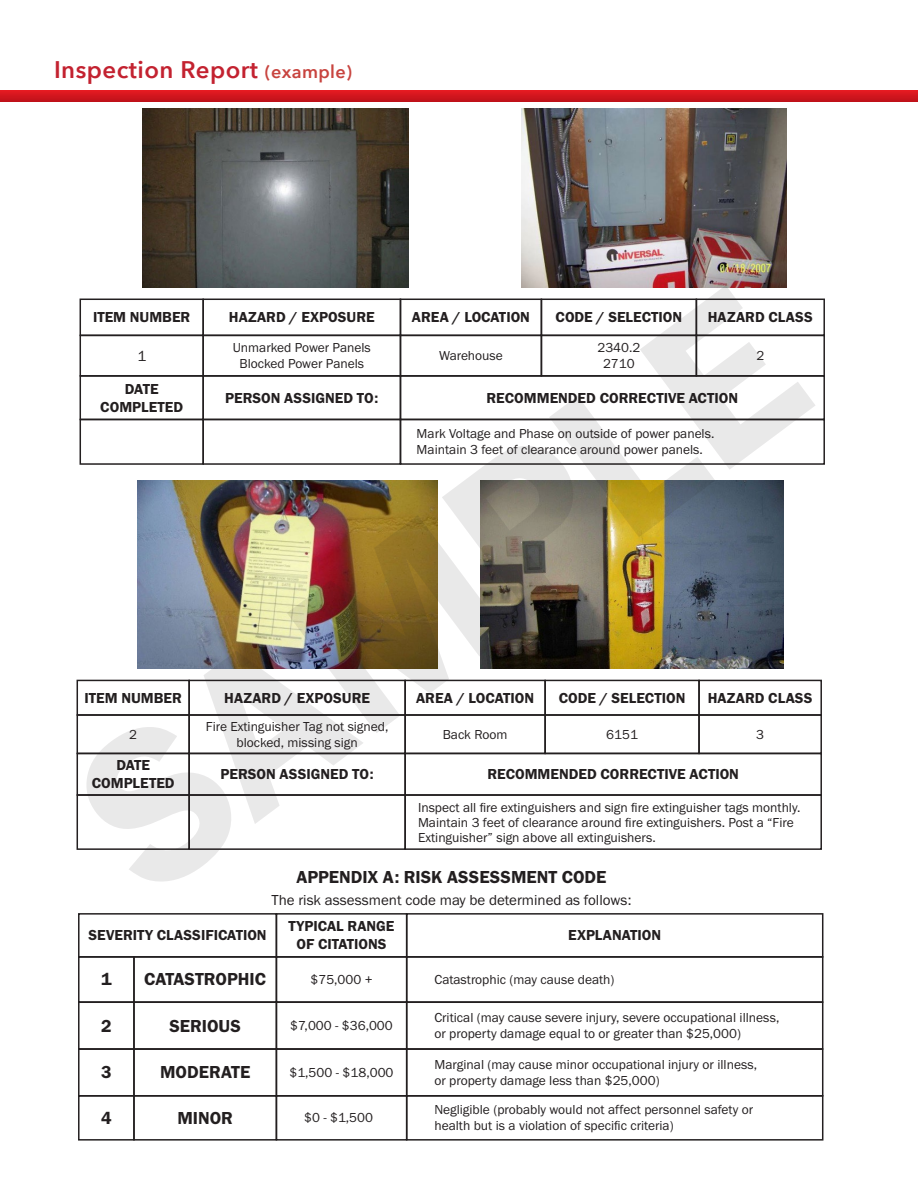
<style>
.page{position:relative;width:918px;height:1188px;background:#fff}
.page>*{position:absolute;margin:0;border:0;box-sizing:border-box;transform-origin:0 0}
.t1{font:225px "Franklin Gothic URW Dem";color:#231f20}
.t2{font:600 24px "Avenir Next";letter-spacing:.02em;color:#c32230}
.t3{font:18px "Franklin Gothic URW Dem";color:#231f20}
.t4{font:15px "Franklin Gothic URW Dem";color:#231f20}
.t5{font:15px "Franklin Gothic URW Boo";color:#231f20}
.t6{font:13.5px/15px "Franklin Gothic URW Boo";color:#231f20;text-align:center}
.s1{font-size:18px;color:#c8443f}
</style>
<div class="page">
<div style="left:80px;top:299px;width:124px;height:37px;border:2px solid #231f20"></div>
<div style="left:202px;top:299px;width:199px;height:37px;border:2px solid #231f20"></div>
<div style="left:400px;top:299px;width:142px;height:37px;border:2px solid #231f20"></div>
<div style="left:541px;top:299px;width:156px;height:37px;border:2px solid #231f20"></div>
<div style="left:696px;top:299px;width:129px;height:37px;border:2px solid #231f20"></div>
<div style="left:80px;top:335px;width:124px;height:42px;border:2px solid #231f20"></div>
<div style="left:80px;top:375px;width:124px;height:45px;border:2px solid #231f20"></div>
<div style="left:80px;top:419px;width:124px;height:46px;border:2px solid #231f20"></div>
<div style="left:202px;top:335px;width:199px;height:42px;border:2px solid #231f20"></div>
<div style="left:400px;top:335px;width:142px;height:42px;border:2px solid #231f20"></div>
<div style="left:541px;top:335px;width:156px;height:42px;border:2px solid #231f20"></div>
<div style="left:696px;top:335px;width:129px;height:42px;border:2px solid #231f20"></div>
<div style="left:202px;top:375px;width:199px;height:45px;border:2px solid #231f20"></div>
<div style="left:400px;top:375px;width:425px;height:45px;border:2px solid #231f20"></div>
<div style="left:202px;top:419px;width:199px;height:46px;border:2px solid #231f20"></div>
<div style="left:400px;top:419px;width:425px;height:46px;border:2px solid #231f20"></div>
<div style="left:77px;top:680px;width:113px;height:36px;border:2px solid #231f20"></div>
<div style="left:188px;top:680px;width:218px;height:36px;border:2px solid #231f20"></div>
<div style="left:404px;top:680px;width:142px;height:36px;border:2px solid #231f20"></div>
<div style="left:544px;top:680px;width:156px;height:36px;border:2px solid #231f20"></div>
<div style="left:698px;top:680px;width:124px;height:36px;border:2px solid #231f20"></div>
<div style="left:77px;top:714px;width:113px;height:40px;border:2px solid #231f20"></div>
<div style="left:77px;top:753px;width:113px;height:43px;border:2px solid #231f20"></div>
<div style="left:77px;top:794px;width:113px;height:56px;border:2px solid #231f20"></div>
<div style="left:188px;top:714px;width:218px;height:40px;border:2px solid #231f20"></div>
<div style="left:404px;top:714px;width:142px;height:40px;border:2px solid #231f20"></div>
<div style="left:544px;top:714px;width:156px;height:40px;border:2px solid #231f20"></div>
<div style="left:698px;top:714px;width:124px;height:40px;border:2px solid #231f20"></div>
<div style="left:188px;top:753px;width:218px;height:43px;border:2px solid #231f20"></div>
<div style="left:404px;top:753px;width:418px;height:43px;border:2px solid #231f20"></div>
<div style="left:188px;top:794px;width:218px;height:56px;border:2px solid #231f20"></div>
<div style="left:404px;top:794px;width:418px;height:56px;border:2px solid #231f20"></div>
<div style="left:78px;top:913px;width:199px;height:45px;border:2px solid #231f20"></div>
<div style="left:276px;top:913px;width:131px;height:45px;border:2px solid #231f20"></div>
<div style="left:406px;top:913px;width:417px;height:45px;border:2px solid #231f20"></div>
<div style="left:78px;top:956px;width:57px;height:47px;border:2px solid #231f20"></div>
<div style="left:78px;top:1002px;width:57px;height:48px;border:2px solid #231f20"></div>
<div style="left:78px;top:1048px;width:57px;height:49px;border:2px solid #231f20"></div>
<div style="left:276px;top:956px;width:131px;height:47px;border:2px solid #231f20"></div>
<div style="left:276px;top:1002px;width:131px;height:48px;border:2px solid #231f20"></div>
<div style="left:276px;top:1048px;width:131px;height:49px;border:2px solid #231f20"></div>
<div style="left:406px;top:1048px;width:417px;height:49px;border:2px solid #231f20"></div>
<div style="left:78px;top:1095px;width:57px;height:46px;border:2px solid #231f20"></div>
<div style="left:276px;top:1095px;width:131px;height:46px;border:2px solid #231f20"></div>
<div style="left:406px;top:1095px;width:417px;height:46px;border:2px solid #231f20"></div>
<div style="left:133px;top:956px;width:144px;height:47px;border:2px solid #231f20"></div>
<div style="left:133px;top:1002px;width:144px;height:48px;border:2px solid #231f20"></div>
<div style="left:133px;top:1048px;width:144px;height:49px;border:2px solid #231f20"></div>
<div style="left:133px;top:1095px;width:144px;height:46px;border:2px solid #231f20"></div>
<div style="left:406px;top:956px;width:417px;height:47px;border:2px solid #231f20"></div>
<img style="left:138px;top:481px;width:299px;height:187px">
<img style="left:480px;top:480px;width:304px;height:188px">
<img style="left:142px;top:108px;width:267px;height:180px">
<img style="left:521px;top:108px;width:266px;height:180px">
<svg style="left:0;top:90px;width:918px;height:11px;background:#d3161e"></svg>
<p class="t2" style="left:54px;top:49px;width:299px">Inspection Report <span class="s1">(example)</span></p>
<h1 class="t1" style="left:24px;top:731px;width:835px;rotate:-37deg">SAMPLE</h1>
<p class="t4" style="left:93px;top:308px;width:99px">ITEM NUMBER</p>
<p class="t4" style="left:229px;top:308px;width:147px">HAZARD / EXPOSURE</p>
<p class="t4" style="left:412px;top:308px;width:120px">AREA / LOCATION</p>
<p class="t4" style="left:556px;top:308px;width:128px">CODE / SELECTION</p>
<p class="t4" style="left:708px;top:308px;width:106px">HAZARD CLASS</p>
<p class="t5" style="left:137px;top:346px;width:10px">1</p>
<p class="t4" style="left:125px;top:379px;width:35px">DATE</p>
<p class="t4" style="left:100px;top:397px;width:84px">COMPLETED</p>
<p class="t6" style="left:597px;top:340px;width:44px">2340.2</p>
<p class="t6" style="left:603px;top:356px;width:33px">2710</p>
<p class="t6" style="left:233px;top:340px;width:140px">Unmarked Power Panels</p>
<p class="t6" style="left:240px;top:356px;width:126px">Blocked Power Panels</p>
<p class="t6" style="left:756px;top:348px;width:9px">2</p>
<p class="t6" style="left:439px;top:348px;width:65px">Warehouse</p>
<p class="t4" style="left:225px;top:388px;width:155px">PERSON ASSIGNED TO:</p>
<p class="t4" style="left:487px;top:388px;width:253px">RECOMMENDED CORRECTIVE ACTION</p>
<p class="t6" style="left:417px;top:426px;width:299px">Mark Voltage and Phase on outside of power panels.</p>
<p class="t6" style="left:417px;top:442px;width:288px">Maintain 3 feet of clearance around power panels.</p>
<p class="t4" style="left:85px;top:688px;width:99px">ITEM NUMBER</p>
<p class="t4" style="left:224px;top:688px;width:147px">HAZARD / EXPOSURE</p>
<p class="t4" style="left:416px;top:688px;width:120px">AREA / LOCATION</p>
<p class="t4" style="left:559px;top:688px;width:128px">CODE / SELECTION</p>
<p class="t4" style="left:708px;top:688px;width:106px">HAZARD CLASS</p>
<p class="t6" style="left:129px;top:726px;width:9px">2</p>
<p class="t4" style="left:116px;top:756px;width:35px">DATE</p>
<p class="t4" style="left:92px;top:774px;width:84px">COMPLETED</p>
<p class="t6" style="left:206px;top:718px;width:184px;line-height:16.2px">Fire Extinguisher Tag not signed, blocked, missing sign</p>
<p class="t6" style="left:443px;top:726px;width:66px">Back Room</p>
<p class="t6" style="left:606px;top:726px;width:33px">6151</p>
<p class="t6" style="left:756px;top:726px;width:9px">3</p>
<p class="t4" style="left:221px;top:765px;width:155px">PERSON ASSIGNED TO:</p>
<p class="t4" style="left:487px;top:765px;width:253px">RECOMMENDED CORRECTIVE ACTION</p>
<p class="t6" style="left:418px;top:799px;width:384px;text-align:left">Inspect all fire extinguishers and sign fire extinguisher tags monthly.<br>Maintain 3 feet of clearance around fire extinguishers. Post a “Fire<br>Extinguisher” sign above all extinguishers.</p>
<p class="t3" style="left:296px;top:866px;width:312px">APPENDIX A: RISK ASSESSMENT CODE</p>
<p class="t5" style="left:272px;top:890px;width:361px">The risk assessment code may be determined as follows:</p>
<p class="t4" style="left:89px;top:926px;width:180px">SEVERITY CLASSIFICATION</p>
<p class="t4" style="left:289px;top:917px;width:107px">TYPICAL RANGE</p>
<p class="t4" style="left:296px;top:935px;width:92px">OF CITATIONS</p>
<p class="t3" style="left:101px;top:968px;width:12px">1</p>
<p class="t3" style="left:101px;top:1014px;width:12px">2</p>
<p class="t3" style="left:101px;top:1061px;width:12px">3</p>
<p class="t3" style="left:144px;top:968px;width:123px">CATASTROPHIC</p>
<p class="t3" style="left:169px;top:1014px;width:73px">SERIOUS</p>
<p class="t3" style="left:160px;top:1061px;width:92px">MODERATE</p>
<p class="t3" style="left:177px;top:1107px;width:57px">MINOR</p>
<p class="t6" style="left:310px;top:972px;width:64px">$75,000 +</p>
<p class="t6" style="left:290px;top:1018px;width:104px">$7,000 - $36,000</p>
<p class="t6" style="left:290px;top:1065px;width:106px">$1,500 - $18,000</p>
<p class="t3" style="left:101px;top:1107px;width:12px">4</p>
<p class="t6" style="left:304px;top:1110px;width:70px">$0 - $1,500</p>
<p class="t4" style="left:568px;top:926px;width:94px">EXPLANATION</p>
<p class="t6" style="left:434px;top:972px;width:181px">Catastrophic (may cause death)</p>
<p class="t6" style="left:434px;top:1010px;width:347px">Critical (may cause severe injury, severe occupational illness,</p>
<p class="t6" style="left:434px;top:1026px;width:308px">or property damage equal to or greater than $25,000)</p>
<p class="t6" style="left:434px;top:1057px;width:324px">Marginal (may cause minor occupational injury or illness,</p>
<p class="t6" style="left:434px;top:1073px;width:227px">or property damage less than $25,000)</p>
<p class="t6" style="left:434px;top:1102px;width:320px">Negligible (probably would not affect personnel safety or</p>
<p class="t6" style="left:434px;top:1118px;width:241px">health but is a violation of specific criteria)</p>
</div>
